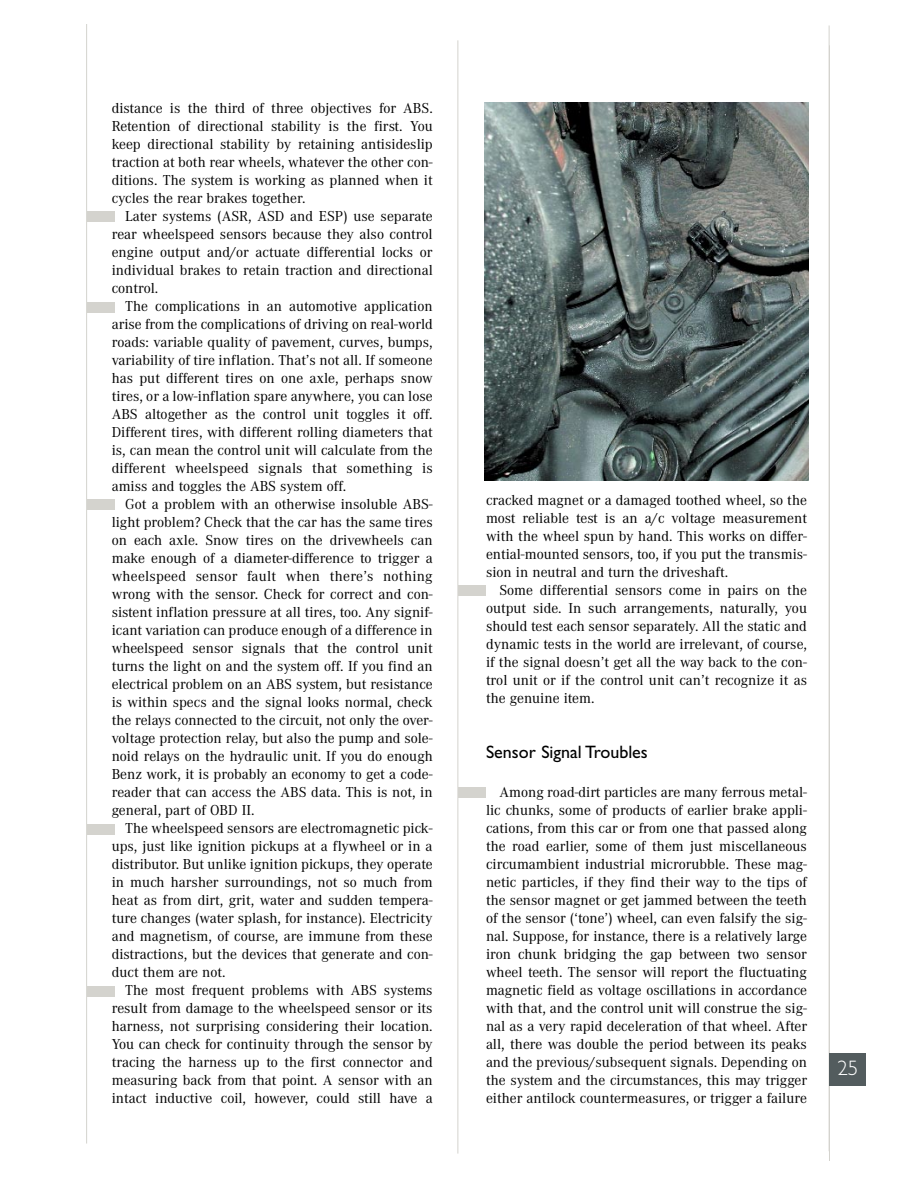
<style>
.page{position:relative;width:918px;height:1188px;background:#fff}
.page>*{position:absolute;margin:0;border:0;box-sizing:border-box;transform-origin:0 0}
.t1{font:300 21px "Gill Sans";color:#fff}
.t2{font:18px "Gill Sans";color:#000}
.t3{font:15px/18px "Corporate A";color:#000;text-align:justify}
</style>
<div class="page">
<hr style="left:829px;top:46px;width:1px;height:1115px;background:#d4d3ce">
<hr style="left:86px;top:24px;width:1px;height:1120px;background:#d4d3ce">
<hr style="left:458px;top:40px;width:1px;height:1114px;background:#d4d3ce">
<hr style="left:829px;top:25px;width:1px;height:1126px;background:#d4d3ce">
<div style="left:87px;top:986px;width:28px;height:10px;background:#d4d3ce"></div>
<div style="left:87px;top:211px;width:28px;height:11px;background:#d4d3ce"></div>
<img style="left:484px;top:103px;width:324px;height:377px">
<div style="left:87px;top:302px;width:28px;height:11px;background:#d4d3ce"></div>
<div style="left:87px;top:499px;width:28px;height:11px;background:#d4d3ce"></div>
<div style="left:87px;top:824px;width:28px;height:10px;background:#d4d3ce"></div>
<div style="left:458px;top:585px;width:28px;height:11px;background:#d4d3ce"></div>
<div style="left:458px;top:787px;width:28px;height:11px;background:#d4d3ce"></div>
<div style="left:830px;top:1053px;width:36px;height:33px;background:#535c5e"></div>
<p class="t3" style="left:112px;top:101px;width:323px">distance is the third of three objectives for ABS.<br>Retention of directional stability is the first. You keep directional stability by retaining antisideslip traction at both rear wheels, whatever the other con&shy;ditions. The system is working as planned when it cycles the rear brakes together.</p>
<p class="t3" style="left:112px;top:209px;width:323px;text-indent:14px">Later systems (ASR, ASD and ESP) use separate rear wheelspeed sensors because they also control engine output and/or actuate differential locks or individual brakes to retain traction and directional control.</p>
<p class="t3" style="left:112px;top:299px;width:323px;text-indent:14px">The complications in an automotive application arise from the complications of driving on real-world roads: variable quality of pavement, curves, bumps, variability of tire inflation. That’s not all. If someone has put different tires on one axle, perhaps snow tires, or a low-inflation spare anywhere, you can lose ABS altogether as the control unit toggles it off.<br>Different tires, with different rolling diameters that is, can mean the control unit will calculate from the different wheelspeed signals that something is amiss and toggles the ABS system off.</p>
<p class="t3" style="left:112px;top:497px;width:323px;text-indent:14px">Got a problem with an otherwise insoluble ABS&shy;light problem? Check that the car has the same tires on each axle. Snow tires on the drivewheels can make enough of a diameter-difference to trigger a wheelspeed sensor fault when there’s nothing wrong with the sensor. Check for correct and con&shy;sistent inflation pressure at all tires, too. Any signif&shy;icant variation can produce enough of a difference in wheelspeed sensor signals that the control unit turns the light on and the system off. If you find an electrical problem on an ABS system, but resistance is within specs and the signal looks normal, check the relays connected to the circuit, not only the over&shy;voltage protection relay, but also the pump and sole&shy;noid relays on the hydraulic unit. If you do enough Benz work, it is probably an economy to get a code&shy;reader that can access the ABS data. This is not, in general, part of OBD II.</p>
<p class="t3" style="left:112px;top:821px;width:323px;text-indent:14px">The wheelspeed sensors are electromagnetic pick&shy;ups, just like ignition pickups at a flywheel or in a distributor. But unlike ignition pickups, they operate in much harsher surroundings, not so much from heat as from dirt, grit, water and sudden tempera&shy;ture changes (water splash, for instance). Electricity and magnetism, of course, are immune from these distractions, but the devices that generate and con&shy;duct them are not.</p>
<p class="t3" style="left:112px;top:983px;width:323px;text-indent:14px">The most frequent problems with ABS systems result from damage to the wheelspeed sensor or its harness, not surprising considering their location.<br>You can check for continuity through the sensor by tracing the harness up to the first connector and measuring back from that point. A sensor with an intact inductive coil, however, could still have a</p>
<p class="t3" style="left:486px;top:493px;width:323px">cracked magnet or a damaged toothed wheel, so the most reliable test is an a/c voltage measurement with the wheel spun by hand. This works on differ&shy;ential-mounted sensors, too, if you put the transmis&shy;sion in neutral and turn the driveshaft.</p>
<p class="t3" style="left:486px;top:583px;width:323px;text-indent:13px">Some differential sensors come in pairs on the output side. In such arrangements, naturally, you should test each sensor separately. All the static and dynamic tests in the world are irrelevant, of course, if the signal doesn’t get all the way back to the con&shy;trol unit or if the control unit can’t recognize it as the genuine item.</p>
<p class="t2" style="left:486px;top:745px;width:163px">Sensor Signal Troubles</p>
<p class="t3" style="left:486px;top:784px;width:323px;text-indent:14px">Among road-dirt particles are many ferrous metal&shy;lic chunks, some of products of earlier brake appli&shy;cations, from this car or from one that passed along the road earlier, some of them just miscellaneous circumambient industrial microrubble. These mag&shy;netic particles, if they find their way to the tips of the sensor magnet or get jammed between the teeth of the sensor (‘tone’) wheel, can even falsify the sig&shy;nal. Suppose, for instance, there is a relatively large iron chunk bridging the gap between two sensor wheel teeth. The sensor will report the fluctuating magnetic field as voltage oscillations in accordance with that, and the control unit will construe the sig&shy;nal as a very rapid deceleration of that wheel. After all, there was double the period between its peaks and the previous/subsequent signals. Depending on the system and the circumstances, this may trigger either antilock countermeasures, or trigger a failure</p>
<h1 class="t1" style="left:837px;top:1060px;width:22px">25</h1>
</div>
